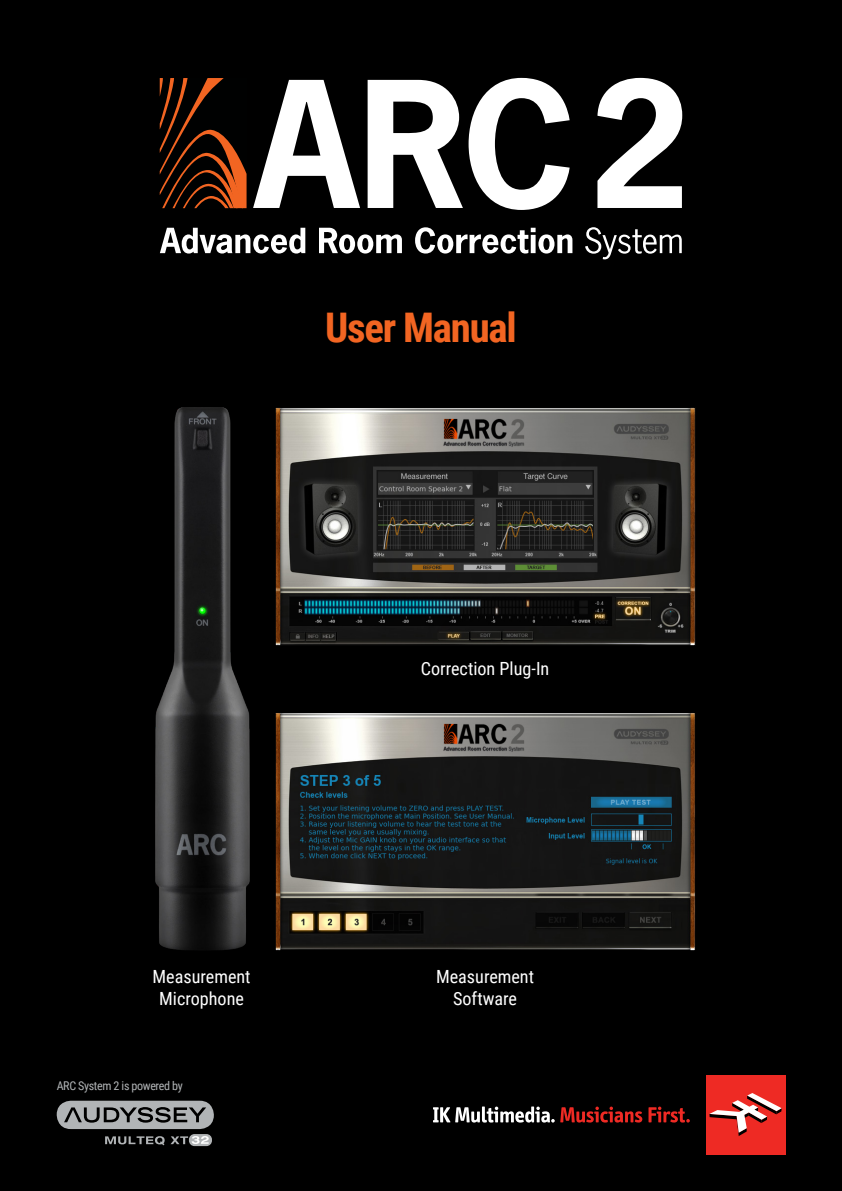
<style>
.page{position:relative;width:842px;height:1191px;background:#000}
.page>*{position:absolute;margin:0;border:0;box-sizing:border-box;transform-origin:0 0}
.t1{font:700 40.8px "Roboto Condensed";letter-spacing:-.03em;color:#f26522}
.t2{font:18.2px "Roboto Condensed";color:#fff}
.t3{font:12px "Roboto Condensed";letter-spacing:-.03em;color:#b1b4b6}
</style>
<div class="page">
<svg style="left:160px;top:78px;width:87px;height:130px"></svg>
<svg style="left:253px;top:80px;width:107px;height:128px"></svg>
<svg style="left:368px;top:80px;width:95px;height:128px"></svg>
<svg style="left:469px;top:78px;width:101px;height:132px"></svg>
<svg style="left:597px;top:78px;width:85px;height:130px"></svg>
<svg style="left:160px;top:228px;width:145px;height:25px"></svg>
<svg style="left:319px;top:228px;width:83px;height:25px"></svg>
<svg style="left:415px;top:227px;width:157px;height:26px"></svg>
<svg style="left:585px;top:227px;width:97px;height:32px"></svg>
<svg style="left:57px;top:1100px;width:157px;height:29px"></svg>
<div style="left:189px;top:1134px;width:23px;height:12px;background:#b1b4b6;border-radius:6px"></div>
<svg style="left:105px;top:1136px;width:104px;height:9px"></svg>
<img style="left:276px;top:409px;width:418px;height:235px">
<div style="left:274px;top:407px;width:422px;height:239px;border:1px solid #000"></div>
<img style="left:276px;top:714px;width:418px;height:235px">
<div style="left:274px;top:712px;width:422px;height:239px;border:1px solid #000"></div>
<img style="left:155px;top:407px;width:95px;height:543px">
<svg style="left:433px;top:1106px;width:209px;height:16px"></svg>
<svg style="left:648px;top:1106px;width:42px;height:16px"></svg>
<div style="left:706px;top:1074px;width:79px;height:80px;background:#ee2a24"></div>
<svg style="left:709px;top:1093px;width:73px;height:43px"></svg>
<p class="t1" style="left:325px;top:299px;width:193px">User Manual</p>
<p class="t2" style="left:153px;top:963px;width:100px">Measurement</p>
<p class="t2" style="left:159px;top:985px;width:86px">Microphone</p>
<p class="t3" style="left:57px;top:1077px;width:128px">ARC System 2 is powered by</p>
<p class="t2" style="left:421px;top:655px;width:130px">Correction Plug-In</p>
<p class="t2" style="left:436px;top:963px;width:100px">Measurement</p>
<p class="t2" style="left:453px;top:985px;width:65px">Software</p>
</div>
